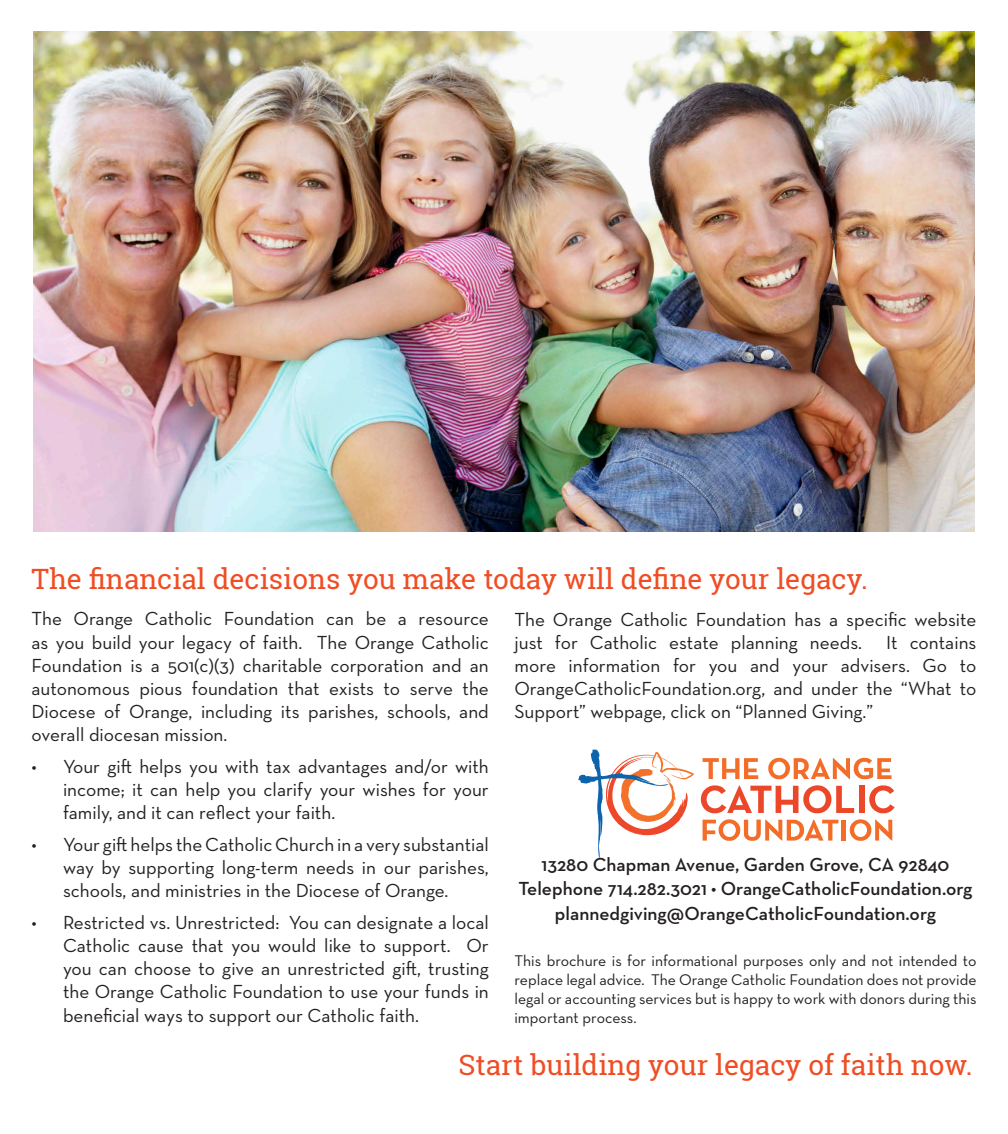
<style>
.page{position:relative;width:1008px;height:1134px;background:#fff}
.page>*{position:absolute;margin:0;border:0;box-sizing:border-box;transform-origin:0 0}
.Quotes{font:28px "Roboto Slab";color:#f04d24}
.t1{font:19.25px/23.1px "Neutraface Text";color:#231f20;text-align:justify}
.t2{font:600 19.25px "Neutraface Text";color:#231f20}
.t3{font:15.75px/18.9px "Neutraface Text";color:#231f20;text-align:justify}
</style>
<div class="page">
<img style="left:33px;top:32px;width:942px;height:500px">
<svg style="left:850px;top:819px;width:42px;height:22px"></svg>
<svg style="left:768px;top:758px;width:124px;height:21px"></svg>
<svg style="left:703px;top:758px;width:55px;height:21px"></svg>
<svg style="left:702px;top:819px;width:136px;height:22px"></svg>
<hr style="left:842px;top:820px;width:4px;height:21px;background:#f36c28">
<svg style="left:869px;top:785px;width:26px;height:28px"></svg>
<svg style="left:701px;top:785px;width:153px;height:28px"></svg>
<div style="left:859px;top:786px;width:5px;height:27px;background:#ed4729"></div>
<svg style="left:578px;top:750px;width:116px;height:108px"></svg>
<p class="Quotes" style="left:32px;top:559px;width:838px">The financial decisions you make today will define your legacy.</p>
<p class="t1" style="left:32px;top:607px;width:459px">The Orange Catholic Foundation can be a resource as you build your legacy of faith. The Orange Catholic Foundation is a 501(c)(3) charitable corporation and an autonomous pious foundation that exists to serve the Diocese of Orange, including its parishes, schools, and overall diocesan mission.</p>
<p class="t1" style="left:63px;top:755px;width:427px;text-indent:-32px">• Your gift helps you with tax advantages and/or with income; it can help you clarify your wishes for your family, and it can reflect your faith.</p>
<p class="t1" style="left:63px;top:833px;width:427px;text-indent:-32px">• Your gift helps the Catholic Church in a very substantial way by supporting long-term needs in our parishes, schools, and ministries in the Diocese of Orange.</p>
<p class="t1" style="left:63px;top:911px;width:427px;text-indent:-32px">• Restricted vs. Unrestricted: You can designate a local Catholic cause that you would like to support. Or you can choose to give an unrestricted gift, trusting the Orange Catholic Foundation to use your funds in beneficial ways to support our Catholic faith.</p>
<p class="t1" style="left:514px;top:607px;width:464px">The Orange Catholic Foundation has a specific website just for Catholic estate planning needs.</p>
<p class="t1" style="left:514px;top:631px;width:464px;text-indent:372px">It contains more information for you and your advisers. Go to OrangeCatholicFoundation.org, and under the “What to Support” webpage, click on “Planned Giving.”</p>
<p class="t2" style="left:541px;top:852px;width:410px">13280 Chapman Avenue, Garden Grove, CA 92840</p>
<p class="t2" style="left:519px;top:876px;width:455px">Telephone 714.282.3021 • OrangeCatholicFoundation.org</p>
<p class="t2" style="left:555px;top:901px;width:383px">plannedgiving@OrangeCatholicFoundation.org</p>
<p class="t3" style="left:514px;top:951px;width:463px">This brochure is for informational purposes only and not intended to replace legal advice. The Orange Catholic Foundation does not provide legal or accounting services but is happy to work with donors during this important process.</p>
<p class="Quotes" style="left:458px;top:1045px;width:516px">Start building your legacy of faith now.</p>
</div>
